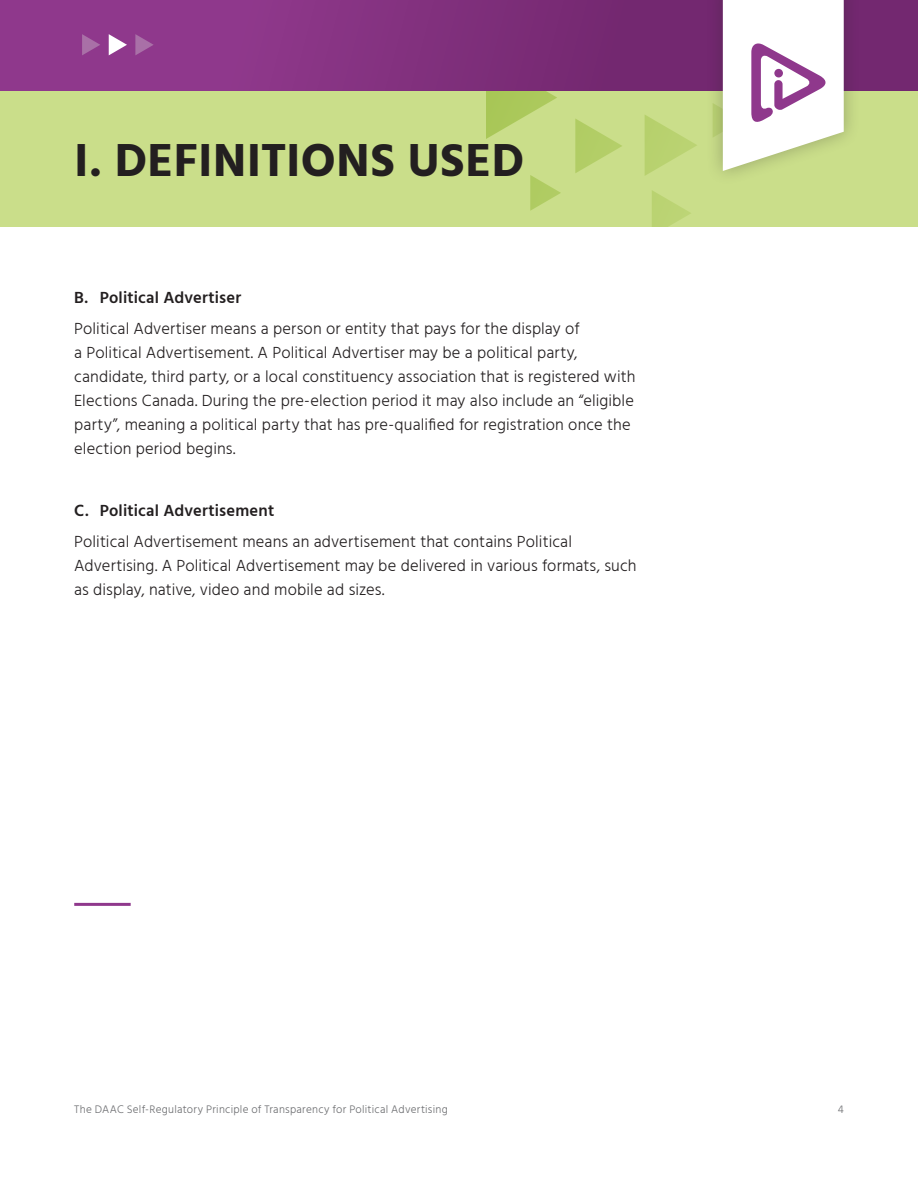
<style>
.page{position:relative;width:918px;height:1188px;background:#fff}
.page>*{position:absolute;margin:0;border:0;box-sizing:border-box;transform-origin:0 0}
.H1_-_black{font:700 47.55px "Hind Madurai";letter-spacing:.01em;color:#231f20}
.P_-_body_copy{font:300 16.5px/24px "Hind Madurai";letter-spacing:.005em;color:#231f20}
.H3_-_Black{font:600 16.5px "Hind Madurai";letter-spacing:.01em;color:#231f20}
.t1{font:300 11.25px "Hind Madurai";letter-spacing:.02em;color:#6c6d70}
</style>
<div class="page">
<div style="left:0;top:82px;width:918px;height:145px;background:#cade8a"></div>
<svg style="left:486px;top:90px;width:71px;height:49px"></svg>
<svg style="left:575px;top:119px;width:47px;height:54px"></svg>
<svg style="left:530px;top:175px;width:31px;height:36px"></svg>
<svg style="left:645px;top:115px;width:52px;height:61px"></svg>
<svg style="left:652px;top:190px;width:39px;height:37px"></svg>
<hr style="left:74px;top:903px;width:57px;height:3px;background:#8f388c">
<svg style="left:0;top:0;width:918px;height:90px;background:#82317f"></svg>
<div style="left:706px;top:0;width:155px;height:187px;background:#231f20;opacity:.3"></div>
<svg style="left:713px;top:0;width:131px;height:171px"></svg>
<div style="left:774px;top:69px;width:9px;height:8px;background:#8f388c;border-radius:50%"></div>
<svg style="left:82px;top:34px;width:18px;height:21px"></svg>
<svg style="left:109px;top:34px;width:18px;height:21px"></svg>
<svg style="left:135px;top:34px;width:19px;height:21px"></svg>
<p class="H1_-_black" style="left:74px;top:130px;width:452px">I. DEFINITIONS USED</p>
<p class="H3_-_Black" style="left:74px;top:288px;width:169px">B. Political Advertiser</p>
<p class="P_-_body_copy" style="left:74px;top:318px;width:563px">Political Advertiser means a person or entity that pays for the display of<br>a Political Advertisement. A Political Advertiser may be a political party, candidate, third party, or a local constituency association that is registered with Elections Canada. During the pre-election period it may also include an “eligible party”, meaning a political party that has pre-qualified for registration once the election period begins.</p>
<p class="H3_-_Black" style="left:74px;top:501px;width:202px">C. Political Advertisement</p>
<p class="P_-_body_copy" style="left:74px;top:531px;width:564px">Political Advertisement means an advertisement that contains Political<br>Advertising. A Political Advertisement may be delivered in various formats, such as display, native, video and mobile ad sizes.</p>
<p class="t1" style="left:74px;top:1103px;width:375px">The DAAC Self-Regulatory Principle of Transparency for Political Advertising</p>
<p class="t1" style="left:838px;top:1103px;width:8px">4</p>
</div>
